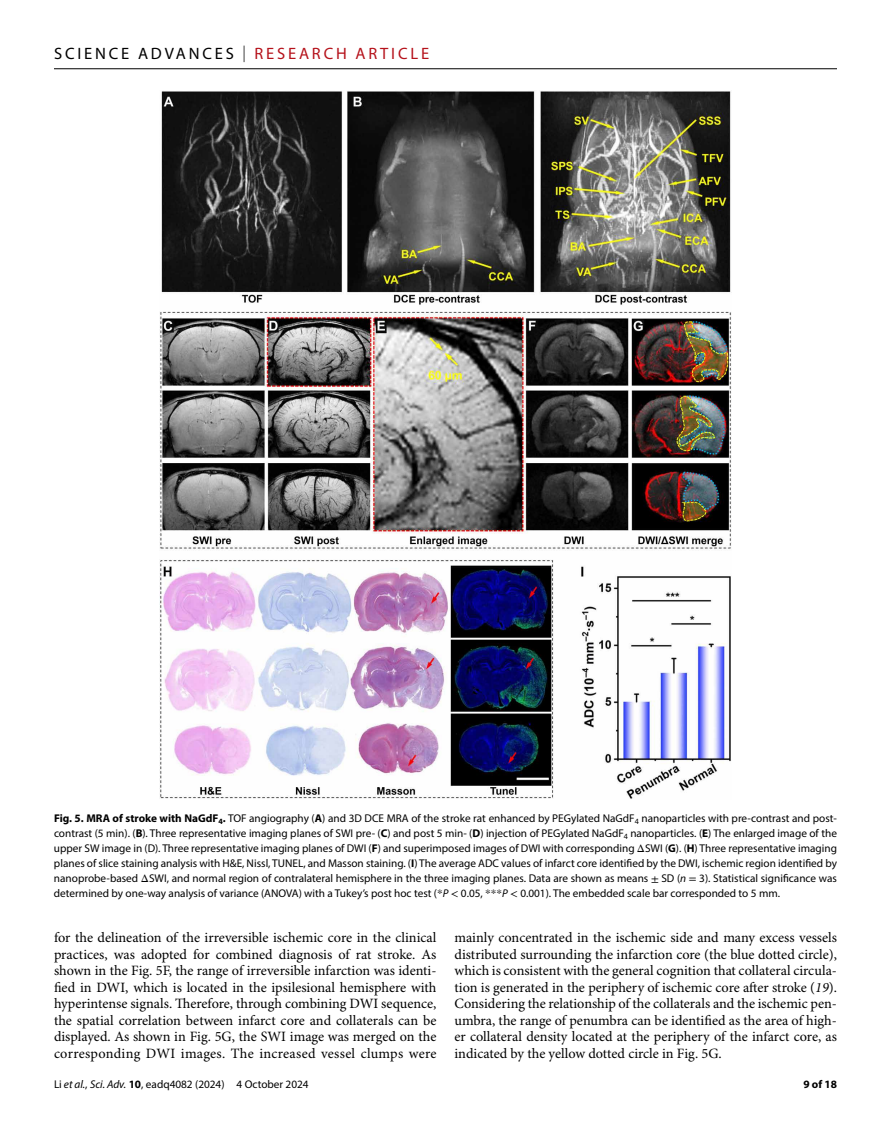
<style>
.page{position:relative;width:891px;height:1134px;background:#fff}
.page>*{position:absolute;margin:0;border:0;box-sizing:border-box;transform-origin:0 0}
.t1{font:16.5px "Myriad Pro";letter-spacing:.17em;color:#000}
.t2{font:14.25px/16.5px "Minion Pro";letter-spacing:.005em;color:#000;text-align:justify}
.t3{font:11.25px/15px "Myriad Pro";color:#000;text-align:justify}
.t4{font:700 11.25px "Myriad Pro";color:#000}
.s1{font-weight:300}
.s2{color:#b5121b}
.s3{font-weight:700}
.s4{font-family:"STIX"}
.s5{font-style:italic}
.s6{font-weight:400}
</style>
<div class="page">
<hr style="left:54px;top:68px;width:783px;height:1px;background:#000">
<img style="left:159px;top:91px;width:573px;height:708px">
<p class="t1" style="left:54px;top:44px;width:376px">Science Adva nces <span class="s1">|</span> <span class="s2">Resear ch Ar ticl e</span></p>
<p class="t3" style="left:54px;top:811px;width:785px;text-indent:333px">MRA of the stroke rat enhanced by PEGylated NaGdF<sub>4</sub> nanoparticles with pre-contrast and post&shy;contrast (5 min). (<span class="s3">B</span>). Three representative imaging planes of SWI pre- (<span class="s3">C</span>) and post 5 min- (<span class="s3">D</span>) injection of PEGylated NaGdF<sub>4</sub> nanoparticles. (<span class="s3">E</span>) The enlarged image of the upper SW image in (D). Three representative imaging planes of DWI (<span class="s3">F</span>) and superimposed images of DWI with corresponding <span class="s4">Δ</span>SWI (<span class="s3">G</span>). (<span class="s3">H</span>) Three representative imaging planes of slice staining analysis with H&amp;E, N issl, TUNEL, and Masson staining. (<span class="s3">I</span>) The average ADC values of infarct core identified by the DWI, ischemic region identified by nanoprobe-based <span class="s4">Δ</span>SWI, and normal region of contralateral hemisphere in the three imaging planes. Data are shown as means <span class="s4">±</span> SD (<span class="s5">n</span> <span class="s4">=</span> 3). Statistical significance was determined by one-way analysis of variance (ANOVA) with a Tukey’s post hoc test (<span class="s4">*</span><span class="s5">P</span> <span class="s4">&lt;</span> 0.05, <span class="s4">***</span><span class="s5">P</span> <span class="s4">&lt;</span> 0.001). The embedded scale bar corresponded to 5 mm.</p>
<p class="t4" style="left:54px;top:811px;width:318px">Fig. 5. MRA of stroke with NaGdF<sub>4</sub>. <span class="s6">TOF angiography (</span>A<span class="s6">) and 3D DCE</span></p>
<p class="t2" style="left:54px;top:930px;width:384px">for the delineation of the irreversible ischemic core in the clinical practices, was adopted for combined diagnosis of rat stroke. As shown in the Fig. 5F, the range of irreversible infarction was identi&shy;fied in DWI, which is located in the ipsilesional hemisphere with hyperintense signals. Therefore, through combining DWI sequence, the spatial correlation between infarct core and collaterals can be displayed. As shown in Fig. 5G, the SWI image was merged on the corresponding DWI images. The increased vessel clumps were</p>
<p class="t2" style="left:454px;top:930px;width:384px">mainly concentrated in the ischemic side and many excess vessels distributed surrounding the infarction core (the blue dotted circle), which is consistent with the general cognition that collateral circula&shy;tion is generated in the periphery of ischemic core after stroke (<span class="s5">19</span>).<br>Considering the relationship of the collaterals and the ischemic pen&shy;umbra, the range of penumbra can be identified as the area of high&shy;er collateral density located at the periphery of the infarct core, as indicated by the yellow dotted circle in Fig. 5G.</p>
<p class="t3" style="left:54px;top:1076px;width:256px">Li <span class="s5">et al.</span>, <span class="s5">Sci. Adv.</span> <span class="s3">10</span>, eadq4082 (2024) 4 October 2024</p>
<p class="t4" style="left:803px;top:1076px;width:35px">9 of 18</p>
</div>
